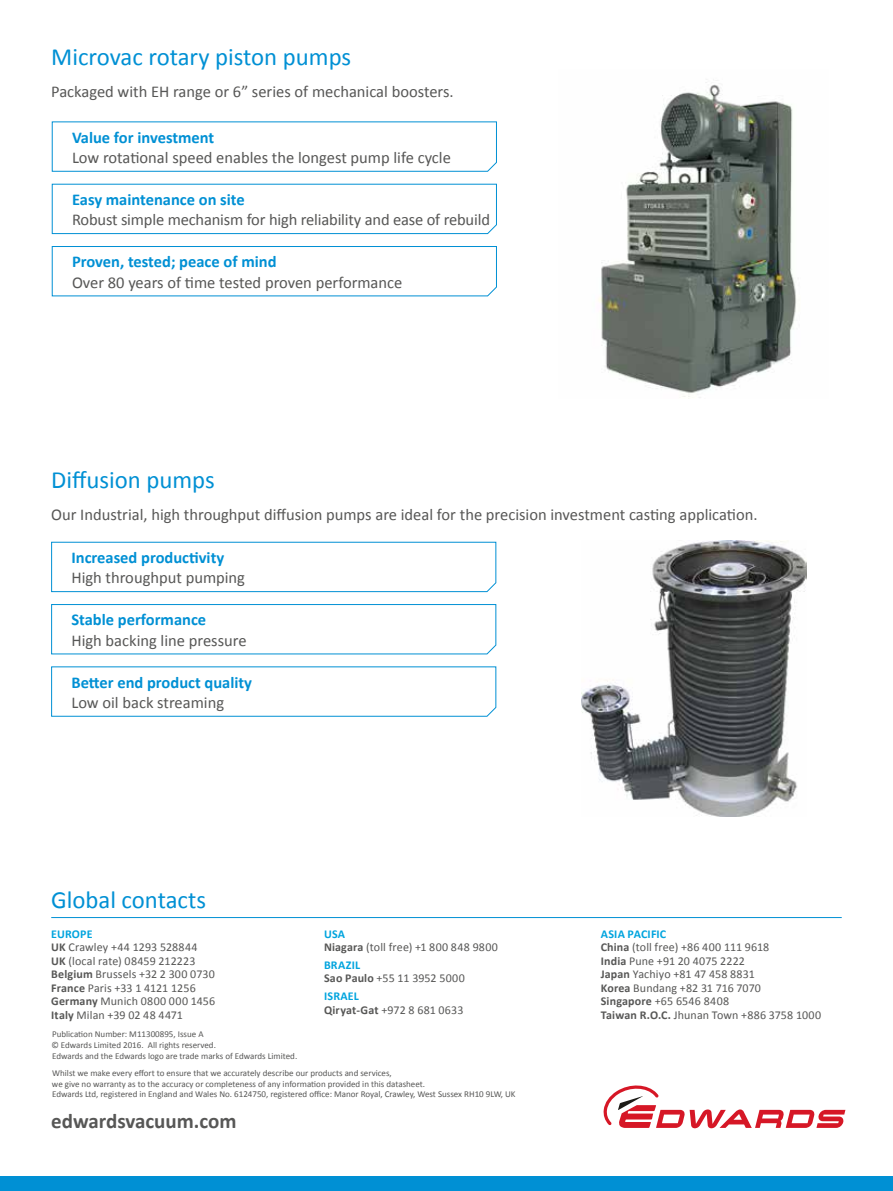
<style>
.page{position:relative;width:893px;height:1191px;background:#fff}
.page>*{position:absolute;margin:0;border:0;box-sizing:border-box;transform-origin:0 0}
.t1{font:24.75px "Calibri";color:#0090d4}
.t2{font:700 21px "Calibri";color:#575756}
.t3{font:16.5px "Calibri";color:#575756}
.t4{font:700 16.5px "Calibri";color:#0090d4}
.t5{font:12px/13.5px "Calibri";letter-spacing:.01em;color:#575756}
.t6{font:9px/11.1px "Calibri";color:#575756}
.s1{font-weight:700;color:#00a4de}
.s2{font-weight:700}
</style>
<div class="page">
<svg style="left:604px;top:1085px;width:241px;height:43px"></svg>
<div style="left:0;top:1177px;width:893px;height:14px;background:#0090d4"></div>
<svg style="left:51px;top:541px;width:446px;height:51px"></svg>
<svg style="left:51px;top:604px;width:446px;height:50px"></svg>
<svg style="left:51px;top:666px;width:446px;height:51px"></svg>
<hr style="left:51px;top:917px;width:791px;height:1px;background:#0090d4">
<img style="left:582px;top:541px;width:225px;height:275px">
<svg style="left:51px;top:121px;width:446px;height:51px"></svg>
<svg style="left:51px;top:183px;width:446px;height:51px"></svg>
<svg style="left:51px;top:246px;width:446px;height:51px"></svg>
<img style="left:598px;top:82px;width:199px;height:316px">
<h1 class="t1" style="left:51px;top:41px;width:302px">Microvac rotary piston pumps</h1>
<h3 class="t3" style="left:51px;top:81px;width:404px">Packaged with EH range or 6” series of mechanical boosters.</h3>
<h3 class="t4" style="left:72px;top:127px;width:144px">Value for investment</h3>
<h3 class="t3" style="left:72px;top:147px;width:380px">Low rotational speed enables the longest pump life cycle</h3>
<h3 class="t4" style="left:72px;top:189px;width:174px">Easy maintenance on site</h3>
<h3 class="t3" style="left:72px;top:210px;width:419px">Robust simple mechanism for high reliability and ease of rebuild</h3>
<h3 class="t4" style="left:72px;top:252px;width:206px">Proven, tested; peace of mind</h3>
<h3 class="t3" style="left:72px;top:272px;width:332px">Over 80 years of time tested proven performance</h3>
<h1 class="t1" style="left:51px;top:464px;width:165px">Diffusion pumps</h1>
<h3 class="t3" style="left:51px;top:504px;width:708px">Our Industrial, high throughput diffusion pumps are ideal for the precision investment casting application.</h3>
<h3 class="t4" style="left:71px;top:547px;width:154px">Increased productivity</h3>
<h3 class="t3" style="left:71px;top:567px;width:175px">High throughput pumping</h3>
<h3 class="t4" style="left:71px;top:609px;width:136px">Stable performance</h3>
<h3 class="t3" style="left:71px;top:630px;width:177px">High backing line pressure</h3>
<h3 class="t4" style="left:71px;top:672px;width:182px">Better end product quality</h3>
<h3 class="t3" style="left:71px;top:692px;width:154px">Low oil back streaming</h3>
<h1 class="t1" style="left:51px;top:884px;width:156px">Global contacts</h1>
<p class="t5" style="left:51px;top:926px;width:165px"><span class="s1">EUROPE<br></span><span class="s2">UK</span> Crawley +44 1293 528844<br><span class="s2">UK</span> (local rate) 08459 212223<br><span class="s2">Belgium</span> Brussels +32 2 300 0730<br><span class="s2">France</span> Paris +33 1 4121 1256<br><span class="s2">Germany</span> Munich 0800 000 1456<br><span class="s2">Italy</span> Milan +39 02 48 4471</p>
<p class="t5" style="left:324px;top:926px;width:175px"><span class="s1">USA<br></span><span class="s2">Niagara</span> (toll free) +1 800 848 9800</p>
<p class="t5" style="left:324px;top:957px;width:142px"><span class="s1">BRAZIL<br></span><span class="s2">Sao Paulo</span> +55 11 3952 5000</p>
<p class="t5" style="left:324px;top:988px;width:141px"><span class="s1">ISRAEL<br></span><span class="s2">Qiryat-Gat</span> +972 8 681 0633</p>
<p class="t6" style="left:51px;top:1028px;width:247px">Publication Number: M11300895, Issue A<br>© Edwards Limited 2016. All rights reserved.<br>Edwards and the Edwards logo are trade marks of Edwards Limited.</p>
<p class="t6" style="left:52px;top:1067px;width:465px;line-height:10.5px">Whilst we make every effort to ensure that we accurately describe our products and services,<br>we give no warranty as to the accuracy or completeness of any information provided in this datasheet.<br>Edwards Ltd, registered in England and Wales No. 6124750, registered office: Manor Royal, Crawley, West Sussex RH10 9LW, UK</p>
<h2 class="t2" style="left:51px;top:1107px;width:187px">edwardsvacuum.com</h2>
<p class="t5" style="left:601px;top:926px;width:222px"><span class="s1">ASIA PACIFIC<br></span><span class="s2">China</span> (toll free) +86 400 111 9618<br><span class="s2">India</span> Pune +91 20 4075 2222<br><span class="s2">Japan</span> Yachiyo +81 47 458 8831<br><span class="s2">Korea</span> Bundang +82 31 716 7070<br><span class="s2">Singapore</span> +65 6546 8408<br><span class="s2">Taiwan R.O.C.</span> Jhunan Town +886 3758 1000</p>
</div>
